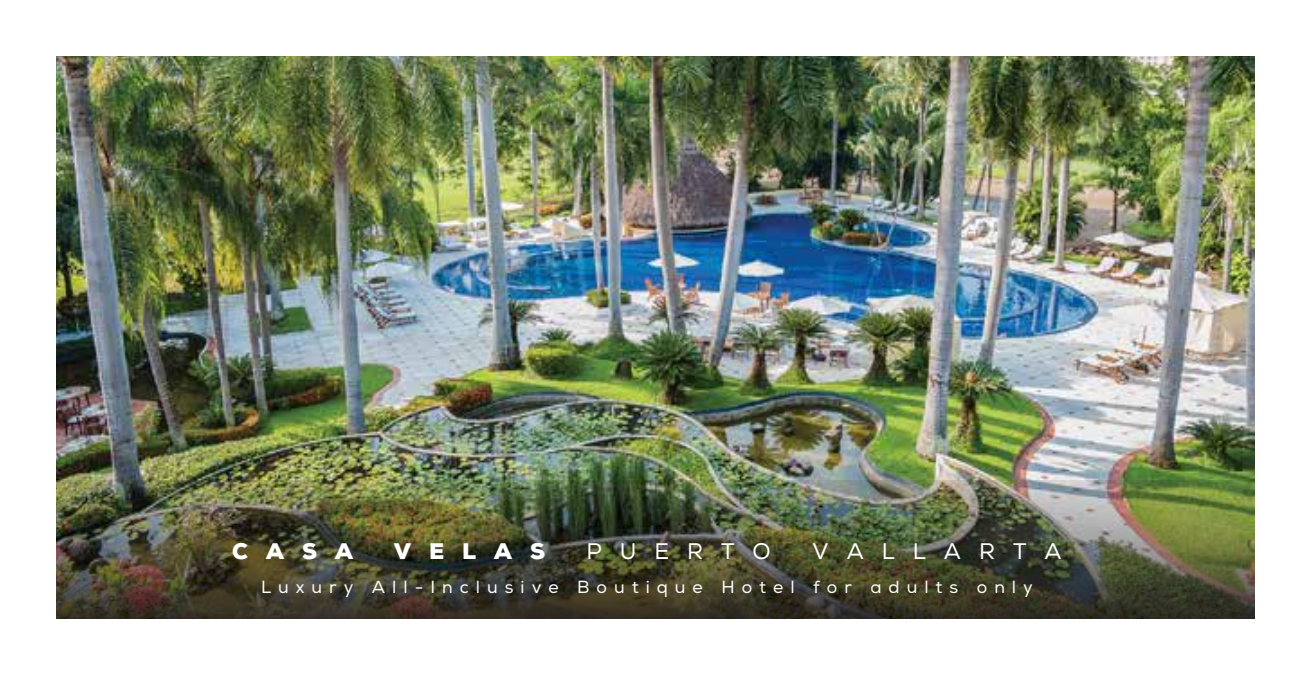
<style>
.page{position:relative;width:1312px;height:674px;background:#fff}
.page>*{position:absolute;margin:0;border:0;box-sizing:border-box;transform-origin:0 0}
.t1{font:22.5px "Nexa";letter-spacing:.8em;color:#fff}
.t2{font:900 22.5px "Nexa";letter-spacing:.8em;color:#fff}
.t3{font:17.5px "Nexa";letter-spacing:.4em;color:#fff}
</style>
<div class="page">
<img style="left:57px;top:57px;width:1197px;height:423px">
<img style="left:57px;top:480px;width:1197px;height:138px">
<p class="t2" style="left:232px;top:536px;width:122px">CASA</p>
<p class="t2" style="left:394px;top:536px;width:152px">VELAS</p>
<p class="t1" style="left:586px;top:537px;width:186px">PUERTO</p>
<p class="t1" style="left:812px;top:537px;width:250px">VALLARTA</p>
<p class="t3" style="left:261px;top:575px;width:773px">Luxury All-Inclusive Boutique Hotel for adults only</p>
</div>
